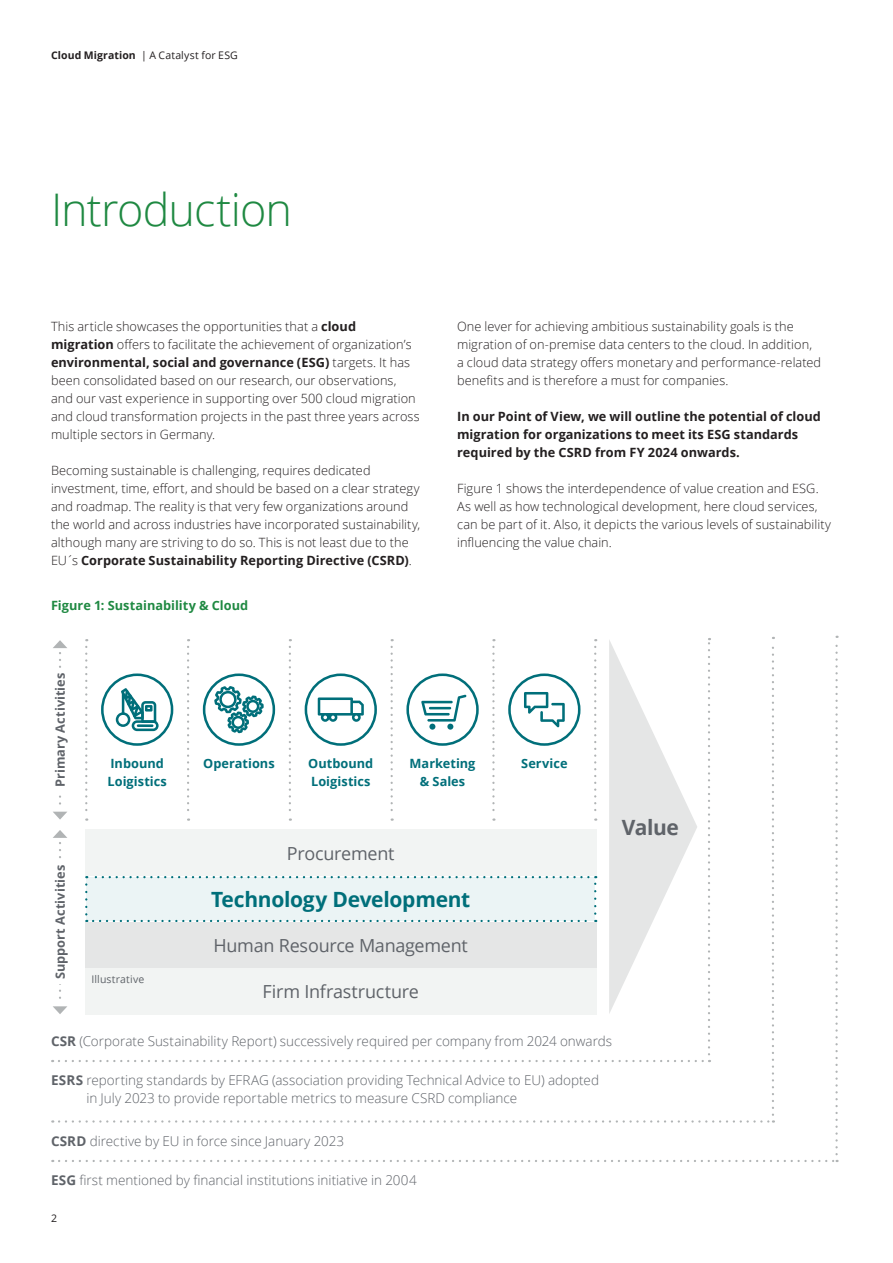
<style>
.page{position:relative;width:893px;height:1263px;background:#fff}
.page>*{position:absolute;margin:0;border:0;box-sizing:border-box;transform-origin:0 0}
.Story_heading_light__30_36pt{font:300 45px "Open Sans";letter-spacing:-.02em;color:#1f8942}
.Body_copy__8_5_12pt{font:700 21px "Open Sans";letter-spacing:-.015em;color:#006f7a}
.Body_copy__8_5_12pt-2{font:700 21px "Open Sans";letter-spacing:-.015em;color:#5f6369}
.Body_copy__8_5_12pt-3{font:18px "Open Sans";letter-spacing:-.015em;color:#5f6369}
.Body_copy__8_5_12pt-4{font:300 13.5px/18px "Open Sans";color:#5f6369}
.Body_copy__8_5_12pt-5{font:300 12.75px/18px "Open Sans";letter-spacing:.005em;color:#231f20}
.Body_copy__8_5_12pt-6{font:700 12.75px/18px "Open Sans";color:#231f20}
.Body_copy__8_5_12pt-7{font:700 12.75px/18px "Open Sans";letter-spacing:.005em;color:#006f7a}
.Body_copy__8_5_12pt-8{font:700 12.75px "Open Sans";letter-spacing:.005em;color:#5f6369}
.Subhead_A__8_5_12pt{font:700 12.75px "Open Sans";color:#1f8942}
.t1{font:10.5px "Open Sans";letter-spacing:.02em;color:#231f20}
.Smaller_Text__7_9_5pt{font:10.5px "Open Sans";letter-spacing:.01em;color:#5f6369}
.s1{font-weight:700}
</style>
<div class="page">
<svg style="left:59px;top:1160px;width:779px;height:2px"></svg>
<svg style="left:835px;top:636px;width:3px;height:518px"></svg>
<svg style="left:52px;top:637px;width:722px;height:485px"></svg>
<p class="t1" style="left:51px;top:48px;width:188px"><span class="s1">Cloud Migration</span> | A Catalyst for ESG</p>
<p class="Story_heading_light__30_36pt" style="left:51px;top:179px;width:242px">Introduction</p>
<p class="Body_copy__8_5_12pt-5" style="left:51px;top:317px;width:370px">This article showcases the opportunities that a <span class="s1">cloud migration</span> offers to facilitate the achievement of organization’s <span class="s1">environmental, social and governance (ESG)</span> targets. It has been consolidated based on our research, our observations, and our vast experience in supporting over 500 cloud migration and cloud transformation projects in the past three years across multiple sectors in Germany.</p>
<p class="Body_copy__8_5_12pt-5" style="left:51px;top:461px;width:371px">Becoming sustainable is challenging, requires dedicated investment, time, effort, and should be based on a clear strategy and roadmap. The reality is that very few organizations around the world and across industries have incorporated sustainability, although many are striving to do so. This is not least due to the EU´s <span class="s1">Corporate Sustainability Reporting Directive (CSRD)</span>.</p>
<p class="Subhead_A__8_5_12pt" style="left:51px;top:597px;width:199px">Figure 1: Sustainability &amp; Cloud</p>
<p class="Body_copy__8_5_12pt-5" style="left:457px;top:317px;width:366px">One lever for achieving ambitious sustainability goals is the migration of on-premise data centers to the cloud. In addition, a cloud data strategy offers monetary and performance-related benefits and is therefore a must for companies.</p>
<p class="Body_copy__8_5_12pt-6" style="left:457px;top:407px;width:365px">In our Point of View, we will outline the potential of cloud migration for organizations to meet its ESG standards required by the CSRD from FY 2024 onwards.</p>
<p class="Body_copy__8_5_12pt-5" style="left:457px;top:479px;width:375px">Figure 1 shows the interdependence of value creation and ESG.<br>As well as how technological development, here cloud services, can be part of it. Also, it depicts the various levels of sustainability influencing the value chain.</p>
<p class="Body_copy__8_5_12pt-8" style="left:51px;top:787px;width:116px;rotate:-90deg">Primary Activities</p>
<p class="Body_copy__8_5_12pt-8" style="left:51px;top:979px;width:116px;rotate:-90deg">Support Activities</p>
<p class="Body_copy__8_5_12pt-7" style="left:107px;top:754px;width:61px">Inbound<br>Loigistics</p>
<p class="Body_copy__8_5_12pt-7" style="left:203px;top:754px;width:73px">Operations</p>
<p class="Body_copy__8_5_12pt-7" style="left:308px;top:754px;width:67px">Outbound<br>Loigistics</p>
<p class="Body_copy__8_5_12pt-7" style="left:410px;top:754px;width:67px;text-align:center">Marketing &amp; Sales</p>
<p class="Body_copy__8_5_12pt-7" style="left:521px;top:754px;width:48px">Service</p>
<p class="Body_copy__8_5_12pt-3" style="left:287px;top:841px;width:109px">Procurement</p>
<p class="Smaller_Text__7_9_5pt" style="left:92px;top:971px;width:54px">Illustrative</p>
<p class="Body_copy__8_5_12pt" style="left:211px;top:885px;width:261px">Technology Development</p>
<p class="Body_copy__8_5_12pt-3" style="left:214px;top:933px;width:256px">Human Resource Management</p>
<p class="Body_copy__8_5_12pt-3" style="left:263px;top:979px;width:158px">Firm Infrastructure</p>
<p class="Body_copy__8_5_12pt-2" style="left:622px;top:812px;width:59px">Value</p>
<p class="Body_copy__8_5_12pt-4" style="left:51px;top:1031px;width:563px"><span class="s1">CSR</span> (Corporate Sustainability Report) successively required per company from 2024 onwards</p>
<p class="Body_copy__8_5_12pt-4" style="left:86px;top:1071px;width:514px;text-indent:-35px"><span class="s1">ESRS</span> reporting standards by EFRAG (association providing Technical Advice to EU) adopted in July 2023 to provide reportable metrics to measure CSRD compliance</p>
<p class="Body_copy__8_5_12pt-4" style="left:51px;top:1131px;width:295px"><span class="s1">CSRD</span> directive by EU in force since January 2023</p>
<p class="Body_copy__8_5_12pt-4" style="left:51px;top:1171px;width:367px"><span class="s1">ESG</span> first mentioned by financial institutions initiative in 2004</p>
<p class="t1" style="left:51px;top:1211px;width:8px">2</p>
</div>
